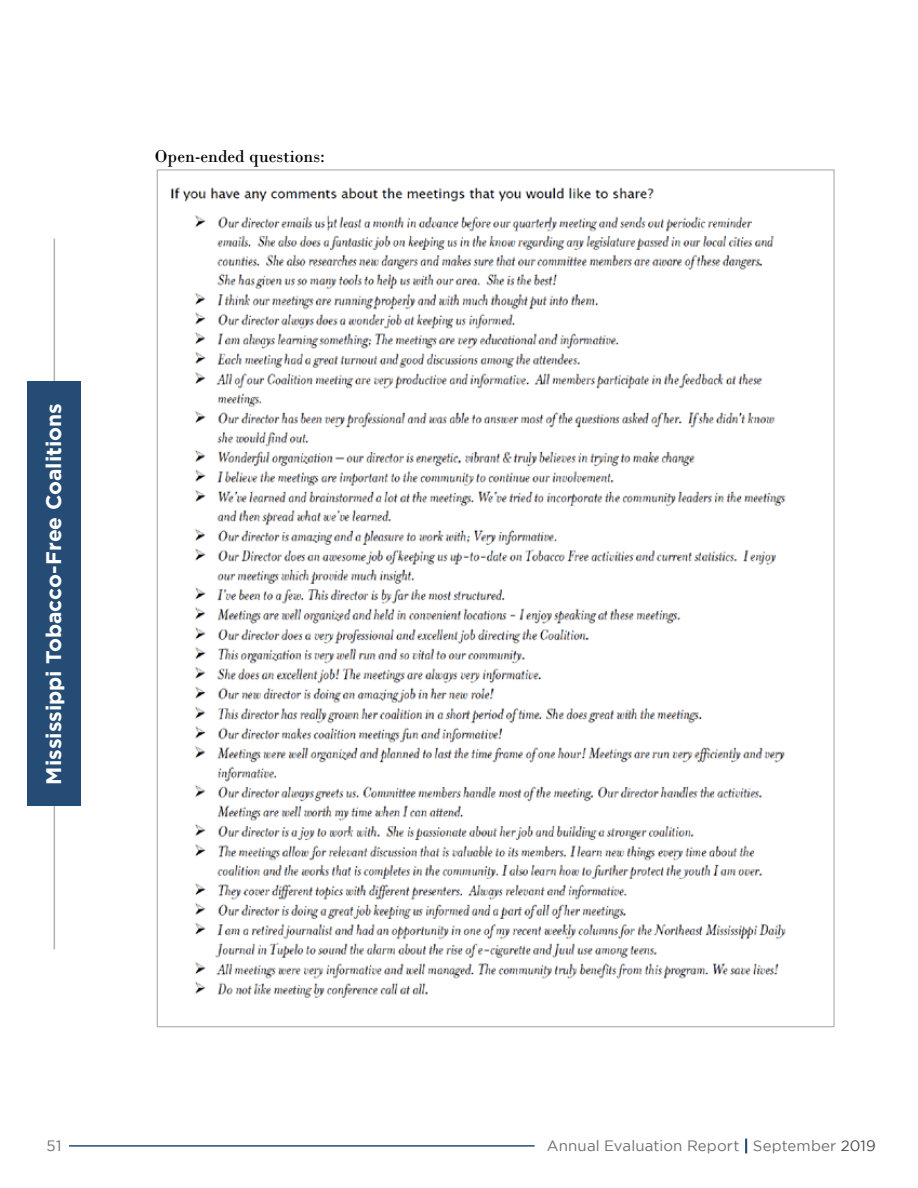
<style>
.page{position:relative;width:918px;height:1188px;background:#fff}
.page>*{position:absolute;margin:0;border:0;box-sizing:border-box;transform-origin:0 0}
.t1{font:700 21px "Gotham";color:#fff}
.t2{font:18px "Bodoni";color:#000}
.t3{font:15px "Gotham";letter-spacing:.01em;color:#6d6e71}
.s1{color:#244c75}
.s2{color:#4d4d4f}
</style>
<div class="page">
<svg style="left:745px;top:1139px;width:2px;height:14px"></svg>
<hr style="left:69px;top:1145px;width:466px;height:2px;background:#244c75">
<hr style="left:54px;top:239px;width:1px;height:710px;background:#afb1b4">
<div style="left:28px;top:382px;width:53px;height:424px;background:#244c75"></div>
<img style="left:171px;top:187px;width:615px;height:811px">
<p class="t2" style="left:155px;top:146px;width:172px">Open-ended questions:</p>
<h1 class="t1" style="left:41px;top:785px;width:383px;rotate:-90deg">Mississippi Tobacco-Free Coalitions</h1>
<p class="t3" style="left:47px;top:1137px;width:16px">51</p>
<p class="t3" style="left:547px;top:1137px;width:331px">Annual Evaluation Report <span class="s1">|</span> September <span class="s2">2019</span></p>
</div>
